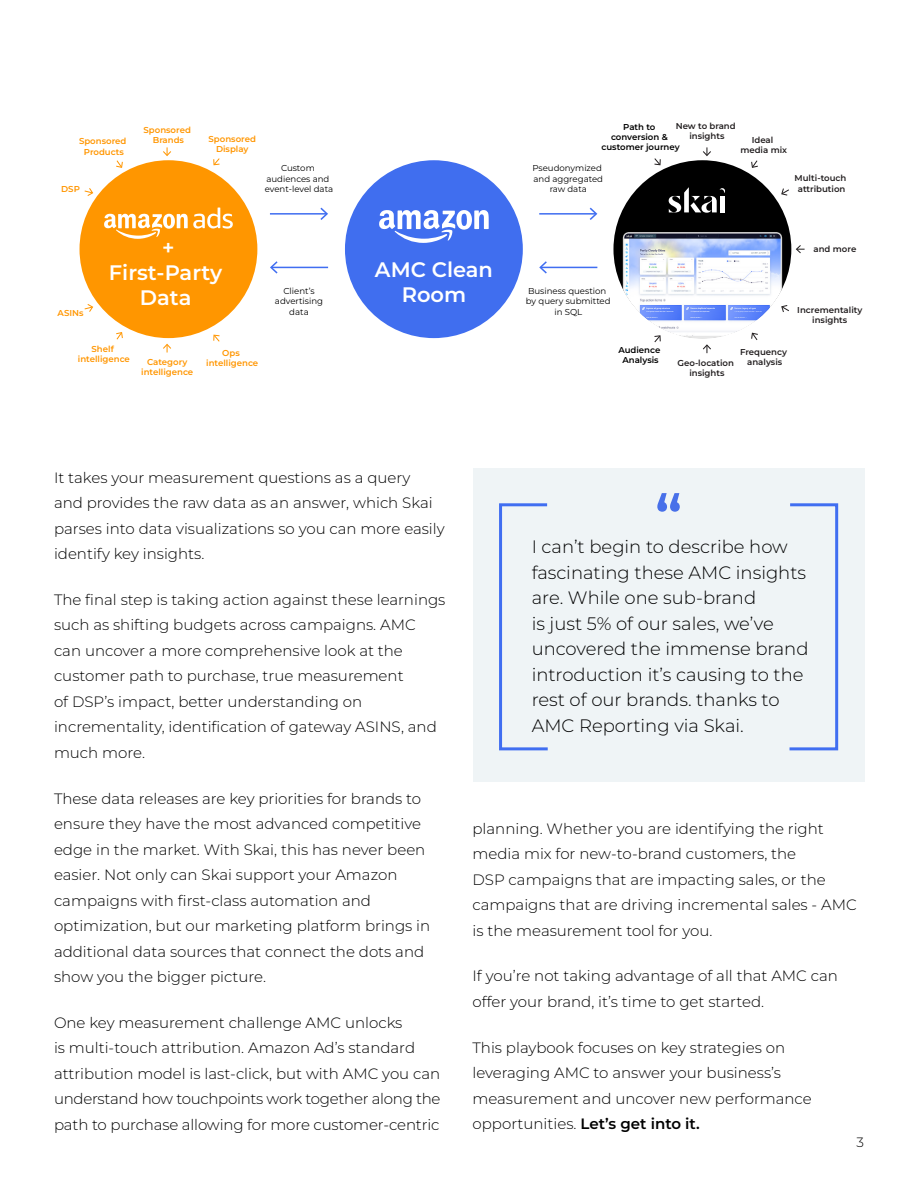
<style>
.page{position:relative;width:918px;height:1188px;background:#fff}
.page>*{position:absolute;margin:0;border:0;box-sizing:border-box;transform-origin:0 0}
.t1{font:600 60px "Montserrat";color:#4870e9}
.t2{font:600 21px/25.2px "Montserrat";color:#fff;text-align:center}
.t3{font:300 18px/25.5px "Montserrat";color:#000}
.t4{font:300 15px/25.5px "Montserrat";color:#000}
.t5{font:300 13.5px "Montserrat";color:#000}
.t6{font:8.55px/10.4px "Montserrat";color:#000;text-align:center}
.t7{font:600 8.55px/10.4px "Montserrat";color:#231f20;text-align:center}
.t8{font:600 8.55px/10.4px "Montserrat";color:#ff9600;text-align:center}
.t9{font:600 8.55px/10.4px "Montserrat";color:#000;text-align:center}
.s1{font-weight:600}
</style>
<div class="page">
<div style="left:473px;top:468px;width:391px;height:313px;background:#eff4f6"></div>
<svg style="left:789px;top:503px;width:50px;height:248px"></svg>
<svg style="left:499px;top:503px;width:49px;height:248px"></svg>
<div style="left:80px;top:160px;width:177px;height:178px;background:#ff9600;border-radius:50%"></div>
<div style="left:345px;top:160px;width:178px;height:178px;background:#406eef;border-radius:50%"></div>
<div style="left:613px;top:160px;width:178px;height:178px;background:#000;border-radius:50%"></div>
<img style="left:613px;top:232px;width:178px;height:107px">
<svg style="left:669px;top:187px;width:56px;height:26px"></svg>
<svg style="left:104px;top:208px;width:129px;height:31px"></svg>
<svg style="left:379px;top:210px;width:110px;height:33px"></svg>
<hr style="left:270px;top:213px;width:56px;height:2px;background:#406ef1">
<svg style="left:320px;top:208px;width:8px;height:12px"></svg>
<hr style="left:539px;top:213px;width:57px;height:2px;background:#406ef1">
<svg style="left:590px;top:208px;width:7px;height:12px"></svg>
<hr style="left:272px;top:267px;width:56px;height:1px;background:#406ef1">
<svg style="left:270px;top:261px;width:8px;height:13px"></svg>
<hr style="left:541px;top:267px;width:56px;height:1px;background:#406ef1">
<svg style="left:539px;top:261px;width:8px;height:13px"></svg>
<svg style="left:163px;top:147px;width:8px;height:9px"></svg>
<svg style="left:213px;top:158px;width:7px;height:8px"></svg>
<svg style="left:116px;top:160px;width:7px;height:8px"></svg>
<svg style="left:84px;top:188px;width:9px;height:8px"></svg>
<svg style="left:703px;top:147px;width:8px;height:9px"></svg>
<svg style="left:654px;top:158px;width:7px;height:8px"></svg>
<svg style="left:751px;top:160px;width:7px;height:8px"></svg>
<svg style="left:781px;top:188px;width:8px;height:8px"></svg>
<svg style="left:796px;top:245px;width:9px;height:8px"></svg>
<svg style="left:163px;top:344px;width:8px;height:9px"></svg>
<svg style="left:213px;top:334px;width:7px;height:8px"></svg>
<svg style="left:116px;top:332px;width:7px;height:8px"></svg>
<svg style="left:84px;top:304px;width:9px;height:8px"></svg>
<svg style="left:703px;top:344px;width:8px;height:9px"></svg>
<svg style="left:653px;top:335px;width:8px;height:8px"></svg>
<svg style="left:751px;top:332px;width:7px;height:8px"></svg>
<svg style="left:781px;top:305px;width:9px;height:7px"></svg>
<p class="t8" style="left:144px;top:125px;width:49px">Sponsored</p>
<p class="t8" style="left:79px;top:136px;width:49px">Sponsored</p>
<p class="t8" style="left:153px;top:135px;width:33px">Brands</p>
<p class="t8" style="left:84px;top:146px;width:41px">Products</p>
<p class="t8" style="left:61px;top:183px;width:20px">DSP</p>
<p class="t8" style="left:209px;top:133px;width:49px">Sponsored<br>Display</p>
<p class="t6" style="left:265px;top:163px;width:70px">Custom audiences and event-level data</p>
<p class="t7" style="left:676px;top:121px;width:61px">New to brand insights</p>
<p class="t9" style="left:602px;top:121px;width:80px">Path to conversion &amp; customer journey</p>
<p class="t7" style="left:740px;top:135px;width:48px">Ideal media mix</p>
<p class="t6" style="left:532px;top:163px;width:72px">Pseudonymized and aggregated raw data</p>
<p class="t7" style="left:795px;top:173px;width:53px">Multi-touch attribution</p>
<p class="t8" style="left:58px;top:307px;width:27px">ASINs</p>
<h2 class="t2" style="left:109px;top:234px;width:115px">+<br>First-Party<br>Data</h2>
<h2 class="t2" style="left:375px;top:256px;width:119px">AMC Clean<br>Room</h2>
<p class="t6" style="left:275px;top:286px;width:50px">Client’s advertising data</p>
<p class="t6" style="left:526px;top:286px;width:86px">Business question by query submitted in SQL</p>
<p class="t7" style="left:814px;top:243px;width:44px">and more</p>
<p class="t7" style="left:797px;top:304px;width:67px">Incrementality insights</p>
<p class="t8" style="left:78px;top:344px;width:54px">Shelf intelligence</p>
<p class="t8" style="left:206px;top:347px;width:54px">Ops intelligence</p>
<p class="t8" style="left:141px;top:357px;width:54px">Category intelligence</p>
<p class="t9" style="left:618px;top:345px;width:44px">Audience<br>Analysis</p>
<p class="t7" style="left:740px;top:346px;width:49px">Frequency analysis</p>
<p class="t7" style="left:677px;top:358px;width:58px">Geo-location insights</p>
<p class="t4" style="left:54px;top:464px;width:392px">It takes your measurement questions as a query<br>and provides the raw data as an answer, which Skai parses into data visualizations so you can more easily identify key insights.</p>
<p class="t4" style="left:54px;top:586px;width:393px">The final step is taking action against these learnings such as shifting budgets across campaigns. AMC can uncover a more comprehensive look at the customer path to purchase, true measurement<br>of DSP’s impact, better understanding on incrementality, identification of gateway ASINS, and much more.</p>
<p class="t4" style="left:54px;top:785px;width:378px">These data releases are key priorities for brands to ensure they have the most advanced competitive edge in the market. With Skai, this has never been easier. Not only can Skai support your Amazon campaigns with first-class automation and optimization, but our marketing platform brings in additional data sources that connect the dots and show you the bigger picture.</p>
<p class="t4" style="left:54px;top:1009px;width:388px">One key measurement challenge AMC unlocks<br>is multi-touch attribution. Amazon Ad’s standard attribution model is last-click, but with AMC you can understand how touchpoints work together along the path to purchase allowing for more customer-centric</p>
<h1 class="t1" style="left:655px;top:476px;width:29px">“</h1>
<p class="t3" style="left:532px;top:534px;width:278px">I can’t begin to describe how fascinating these AMC insights are. While one sub-brand<br>is just 5% of our sales, we’ve uncovered the immense brand introduction it’s causing to the rest of our brands. thanks to<br>AMC Reporting via Skai.</p>
<p class="t4" style="left:472px;top:815px;width:386px">planning. Whether you are identifying the right media mix for new-to-brand customers, the<br>DSP campaigns that are impacting sales, or the campaigns that are driving incremental sales - AMC is the measurement tool for you.</p>
<p class="t4" style="left:472px;top:963px;width:367px">If you’re not taking advantage of all that AMC can offer your brand, it’s time to get started.</p>
<p class="t4" style="left:472px;top:1034px;width:341px">This playbook focuses on key strategies on leveraging AMC to answer your business’s measurement and uncover new performance opportunities. <span class="s1">Let’s get into it.</span></p>
<p class="t5" style="left:856px;top:1133px;width:9px">3</p>
</div>
